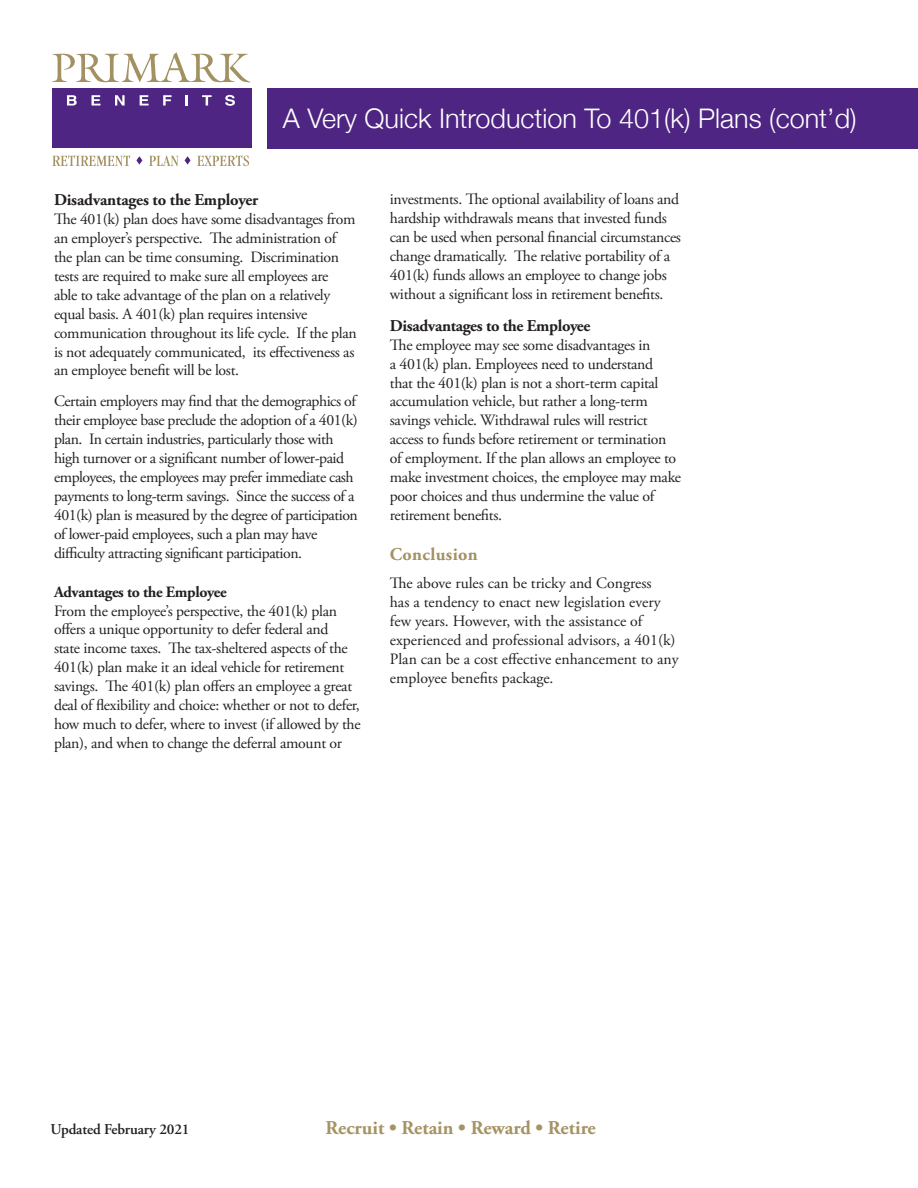
<style>
.page{position:relative;width:918px;height:1188px;background:#fff}
.page>*{position:absolute;margin:0;border:0;box-sizing:border-box;transform-origin:0 0}
.t1{font:300 27px "Helvetica Neue";color:#fff}
.body{font:700 19.5px "Adobe Garamond Pro";color:#a59364}
.body-2{font:700 18px "Adobe Garamond Pro";letter-spacing:.02em;color:#a29161}
.body-3{font:700 16.5px "Adobe Garamond Pro";letter-spacing:-.02em;color:#231f20}
.body-4{font:15.75px/18.9px "Adobe Garamond Pro";letter-spacing:-.02em;color:#231f20}
.body-5{font:15.75px/18.9px "Adobe Garamond Pro";color:#231f20}
.body-6{font:700 15.75px "Adobe Garamond Pro";letter-spacing:-.02em;color:#231f20}
.body-7{font:600 15px "Adobe Garamond Pro";letter-spacing:-.01em;color:#231f20}
</style>
<div class="page">
<svg style="left:52px;top:52px;width:198px;height:30px"></svg>
<svg style="left:52px;top:155px;width:78px;height:11px"></svg>
<svg style="left:136px;top:156px;width:6px;height:9px"></svg>
<svg style="left:149px;top:156px;width:30px;height:10px"></svg>
<svg style="left:185px;top:156px;width:6px;height:9px"></svg>
<svg style="left:197px;top:155px;width:52px;height:11px"></svg>
<div style="left:52px;top:88px;width:199px;height:60px;background:#4e2582"></div>
<svg style="left:67px;top:95px;width:10px;height:11px"></svg>
<svg style="left:92px;top:95px;width:8px;height:11px"></svg>
<svg style="left:115px;top:95px;width:10px;height:11px"></svg>
<svg style="left:140px;top:95px;width:9px;height:11px"></svg>
<svg style="left:163px;top:95px;width:9px;height:11px"></svg>
<svg style="left:186px;top:95px;width:2px;height:11px"></svg>
<svg style="left:202px;top:95px;width:10px;height:11px"></svg>
<svg style="left:225px;top:95px;width:10px;height:11px"></svg>
<div style="left:268px;top:89px;width:650px;height:60px;background:#4e2582"></div>
<p class="t1" style="left:283px;top:96px;width:575px">A Very Quick Introduction To 401(k) Plans (cont’d)</p>
<p class="body-3" style="left:54px;top:191px;width:206px">Disadvantages to the Employer</p>
<p class="body-4" style="left:54px;top:210px;width:304px">The 401(k) plan does have some disadvantages from an employer’s perspective. The administration of the plan can be time consuming. Discrimination tests are required to make sure all employees are<br>able to take advantage of the plan on a relatively equal basis. A 401(k) plan requires intensive communication throughout its life cycle. If the plan is not adequately communicated, its effectiveness as an employee benefit will be lost.</p>
<p class="body-4" style="left:54px;top:392px;width:305px">Certain employers may find that the demographics of their employee base preclude the adoption of a 401(k) plan. In certain industries, particularly those with high turnover or a significant number of lower-paid employees, the employees may prefer immediate cash payments to long-term savings. Since the success of a 401(k) plan is measured by the degree of participation of lower-paid employees, such a plan may have difficulty attracting significant participation.</p>
<p class="body-6" style="left:54px;top:583px;width:174px">Advantages to the Employee</p>
<p class="body-4" style="left:54px;top:602px;width:308px">From the employee’s perspective, the 401(k) plan offers a unique opportunity to defer federal and<br>state income taxes. The tax-sheltered aspects of the 401(k) plan make it an ideal vehicle for retirement savings. The 401(k) plan offers an employee a great deal of flexibility and choice: whether or not to defer, how much to defer, where to invest (if allowed by the plan), and when to change the deferral amount or</p>
<p class="body-4" style="left:390px;top:190px;width:293px">investments. The optional availability of loans and hardship withdrawals means that invested funds can be used when personal financial circumstances change dramatically. The relative portability of a 401(k) funds allows an employee to change jobs without a significant loss in retirement benefits.</p>
<p class="body-3" style="left:390px;top:316px;width:202px">Disadvantages to the Employee</p>
<p class="body-4" style="left:390px;top:336px;width:293px">The employee may see some disadvantages in<br>a 401(k) plan. Employees need to understand<br>that the 401(k) plan is not a short-term capital accumulation vehicle, but rather a long-term savings vehicle. Withdrawal rules will restrict access to funds before retirement or termination of employment. If the plan allows an employee to make investment choices, the employee may make poor choices and thus undermine the value of retirement benefits.</p>
<p class="body-2" style="left:390px;top:544px;width:89px">Conclusion</p>
<p class="body-5" style="left:390px;top:574px;width:290px">The above rules can be tricky and Congress<br>has a tendency to enact new legislation every few years. However, with the assistance of experienced and professional advisors, a 401(k)<br>Plan can be a cost effective enhancement to any employee benefits package.</p>
<p class="body-7" style="left:51px;top:1120px;width:140px">Updated February 2021</p>
<p class="body" style="left:326px;top:1117px;width:272px">Recruit • Retain • Reward • Retire</p>
</div>
